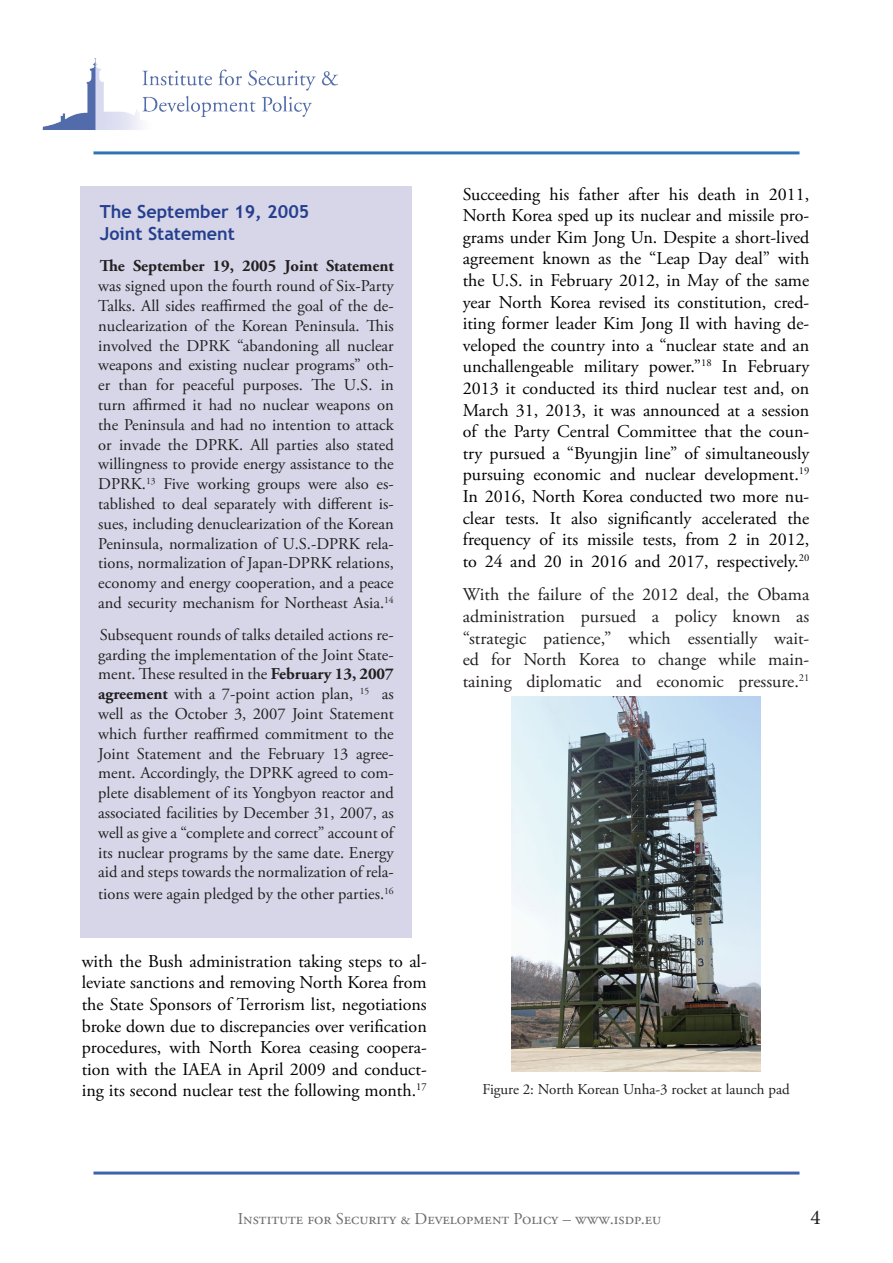
<style>
.page{position:relative;width:893px;height:1263px;background:#fff}
.page>*{position:absolute;margin:0;border:0;box-sizing:border-box;transform-origin:0 0}
.t1{font:21px "Minion Pro";color:#231f20}
.Footnote_text{font:18px/21.6px "Adobe Garamond Pro";color:#000;text-align:justify}
.Footnote_text-2{font:18px/21.6px "Adobe Garamond Pro";color:#231f20;text-align:justify}
.Footnote_text-3{font:700 18px "Trebuchet MS";color:#253f8e}
.Footnote_text-4{font:16.5px/19.8px "Adobe Garamond Pro";color:#231f20;text-align:justify}
.t2{font:16.5px "Adobe Garamond Pro";color:#6c6d70}
.Footnote_text-5{font:15px "Adobe Garamond Pro";color:#231f20}
.s1{font-weight:700}
</style>
<div class="page">
<img style="left:42px;top:59px;width:296px;height:71px">
<hr style="left:93px;top:151px;width:706px;height:3px;background:#2e74b5">
<hr style="left:93px;top:1171px;width:706px;height:3px;background:#3e62b2">
<div style="left:80px;top:187px;width:332px;height:751px;background:#d6d6e8"></div>
<img style="left:511px;top:697px;width:250px;height:374px">
<p class="Footnote_text-3" style="left:100px;top:200px;width:211px">The September 19, 2005</p>
<p class="Footnote_text-3" style="left:100px;top:222px;width:137px">Joint Statement</p>
<p class="Footnote_text-4" style="left:98px;top:257px;width:297px"><span class="s1">The September 19, 2005 Joint Statement </span>was signed upon the fourth round of Six-Party Talks. All sides reaffirmed the goal of the de&shy;nuclearization of the Korean Peninsula. This involved the DPRK “abandoning all nuclear weapons and existing nuclear programs” oth&shy;er than for peaceful purposes. The U.S. in turn affirmed it had no nuclear weapons on the Peninsula and had no intention to attack or invade the DPRK. All parties also stated willingness to provide energy assistance to the DPRK.<sup>13</sup> Five working groups were also es&shy;tablished to deal separately with different is&shy;sues, including denuclearization of the Korean Peninsula, normalization of U.S.-DPRK rela&shy;tions, normalization of Japan-DPRK relations, economy and energy cooperation, and a peace and security mechanism for Northeast Asia.<sup>14</sup></p>
<p class="Footnote_text-4" style="left:98px;top:625px;width:297px">Subsequent rounds of talks detailed actions re&shy;garding the implementation of the Joint State&shy;ment. These resulted in the <span class="s1">February 13, 2007 agreement</span> with a 7-point action plan, <sup>15</sup> as well as the October 3, 2007 Joint Statement which further reaffirmed commitment to the Joint Statement and the February 13 agree&shy;ment. Accordingly, the DPRK agreed to com&shy;plete disablement of its Yongbyon reactor and associated facilities by December 31, 2007, as well as give a “complete and correct” account of its nuclear programs by the same date. Energy aid and steps towards the normalization of rela-</p>
<p class="Footnote_text-4" style="left:98px;top:884px;width:297px">tions were again pledged by the other parties.<sup>16</sup></p>
<p class="Footnote_text" style="left:82px;top:951px;width:347px">with the Bush administration taking steps to al&shy;leviate sanctions and removing North Korea from the State Sponsors of Terrorism list, negotiations broke down due to discrepancies over verification procedures, with North Korea ceasing coopera&shy;tion with the IAEA in April 2009 and conduct&shy;ing its second nuclear test the following month.<sup>17</sup></p>
<p class="Footnote_text" style="left:463px;top:184px;width:348px">Succeeding his father after his death in 2011, North Korea sped up its nuclear and missile pro&shy;grams under Kim Jong Un. Despite a short-lived agreement known as the “Leap Day deal” with the U.S. in February 2012, in May of the same year North Korea revised its constitution, cred&shy;iting former leader Kim Jong Il with having de&shy;veloped the country into a “nuclear state and an unchallengeable military power.”<sup>18</sup> In February 2013 it conducted its third nuclear test and, on March 31, 2013, it was announced at a session of the Party Central Committee that the coun&shy;try pursued a “Byungjin line” of simultaneously pursuing economic and nuclear development.<sup>19<br></sup>In 2016, North Korea conducted two more nu&shy;clear tests. It also significantly accelerated the frequency of its missile tests, from 2 in 2012, to 24 and 20 in 2016 and 2017, respectively.<sup>20</sup></p>
<p class="Footnote_text-2" style="left:463px;top:585px;width:348px">With the failure of the 2012 deal, the Obama administration pursued a policy known as “strategic patience,” which essentially wait&shy;ed for North Korea to change while main&shy;taining diplomatic and economic pressure.<sup>21</sup></p>
<p class="Footnote_text-5" style="left:482px;top:1080px;width:309px">Figure 2: North Korean Unha-3 rocket at launch pad</p>
<p class="t2" style="left:238px;top:1209px;width:425px">Institute for Security &amp; Development Policy – www.isdp.eu</p>
<p class="t1" style="left:810px;top:1203px;width:12px">4</p>
</div>
